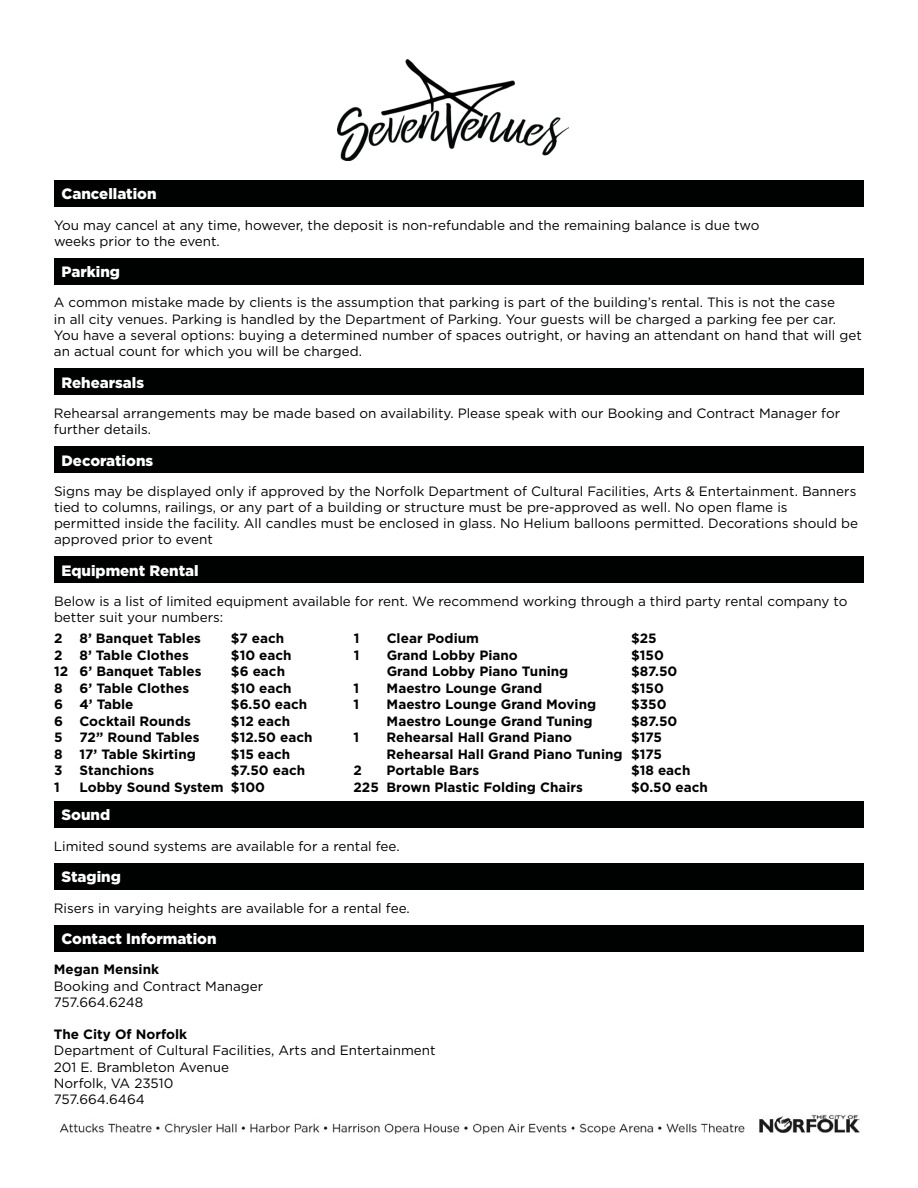
<style>
.page{position:relative;width:918px;height:1188px;background:#fff}
.page>*{position:absolute;margin:0;border:0;box-sizing:border-box;transform-origin:0 0}
.t1{font:900 15px "Gotham";color:#fff}
.t2{font:13.5px/16.2px "Gotham";color:#000}
.t3{font:700 13.5px/16.5px "Gotham";color:#000;text-align:right}
</style>
<div class="page">
<img style="left:337px;top:60px;width:231px;height:101px">
<img style="left:60px;top:1114px;width:800px;height:20px">
<div style="left:54px;top:180px;width:810px;height:27px;background:#000101"></div>
<div style="left:54px;top:446px;width:810px;height:27px;background:#000101"></div>
<div style="left:54px;top:556px;width:810px;height:28px;background:#000101"></div>
<div style="left:54px;top:801px;width:810px;height:27px;background:#000101"></div>
<div style="left:54px;top:863px;width:810px;height:27px;background:#000101"></div>
<div style="left:54px;top:925px;width:810px;height:27px;background:#000101"></div>
<div style="left:54px;top:368px;width:810px;height:27px;background:#000101"></div>
<div style="left:54px;top:258px;width:810px;height:27px;background:#000101"></div>
<p class="t1" style="left:62px;top:184px;width:97px">Cancellation</p>
<p class="t2" style="left:54px;top:216px;width:707px">You may cancel at any time, however, the deposit is non-refundable and the remaining balance is due two weeks prior to the event.</p>
<p class="t1" style="left:62px;top:262px;width:60px">Parking</p>
<p class="t2" style="left:54px;top:294px;width:810px">A common mistake made by clients is the assumption that parking is part of the building’s rental. This is not the case<br>in all city venues. Parking is handled by the Department of Parking. Your guests will be charged a parking fee per car.<br>You have a several options: buying a determined number of spaces outright, or having an attendant on hand that will get an actual count for which you will be charged.</p>
<p class="t1" style="left:62px;top:372px;width:84px">Rehearsals</p>
<p class="t2" style="left:54px;top:405px;width:788px">Rehearsal arrangements may be made based on availability. Please speak with our Booking and Contract Manager for further details.</p>
<p class="t1" style="left:62px;top:450px;width:93px">Decorations</p>
<p class="t2" style="left:54px;top:483px;width:806px">Signs may be displayed only if approved by the Norfolk Department of Cultural Facilities, Arts &amp; Entertainment. Banners tied to columns, railings, or any part of a building or structure must be pre-approved as well. No open flame is<br>permitted inside the facility. All candles must be enclosed in glass. No Helium balloons permitted. Decorations should be approved prior to event</p>
<p class="t1" style="left:62px;top:560px;width:139px">Equipment Rental</p>
<p class="t2" style="left:54px;top:593px;width:795px">Below is a list of limited equipment available for rent. We recommend working through a third party rental company to better suit your numbers:</p>
<p class="t3" style="left:54px;top:630px;width:10px">2</p>
<p class="t3" style="left:80px;top:630px;width:123px">8’ Banquet Tables</p>
<p class="t3" style="left:231px;top:630px;width:55px">$7 each</p>
<p class="t3" style="left:54px;top:647px;width:10px">2</p>
<p class="t3" style="left:80px;top:647px;width:111px">8’ Table Clothes</p>
<p class="t3" style="left:231px;top:647px;width:62px">$10 each</p>
<p class="t3" style="left:54px;top:663px;width:149px">12 6’ Banquet Tables</p>
<p class="t3" style="left:231px;top:663px;width:56px">$6 each</p>
<p class="t3" style="left:54px;top:680px;width:10px">8</p>
<p class="t3" style="left:80px;top:680px;width:111px">6’ Table Clothes</p>
<p class="t3" style="left:231px;top:680px;width:62px">$10 each</p>
<p class="t3" style="left:54px;top:696px;width:81px">6 4’ Table</p>
<p class="t3" style="left:231px;top:696px;width:78px">$6.50 each</p>
<p class="t3" style="left:54px;top:713px;width:138px">6 Cocktail Rounds</p>
<p class="t3" style="left:231px;top:713px;width:61px">$12 each</p>
<p class="t3" style="left:54px;top:729px;width:10px">5</p>
<p class="t3" style="left:80px;top:729px;width:122px">72” Round Tables</p>
<p class="t3" style="left:231px;top:729px;width:83px">$12.50 each</p>
<p class="t3" style="left:54px;top:746px;width:10px">8</p>
<p class="t3" style="left:80px;top:746px;width:118px">17’ Table Skirting</p>
<p class="t3" style="left:231px;top:746px;width:61px">$15 each</p>
<p class="t3" style="left:54px;top:762px;width:10px">3</p>
<p class="t3" style="left:80px;top:762px;width:76px">Stanchions</p>
<p class="t3" style="left:231px;top:762px;width:76px">$7.50 each</p>
<p class="t3" style="left:54px;top:779px;width:7px">1</p>
<p class="t3" style="left:80px;top:779px;width:187px">Lobby Sound System $100</p>
<p class="t3" style="left:354px;top:630px;width:7px">1</p>
<p class="t3" style="left:387px;top:630px;width:94px">Clear Podium</p>
<p class="t3" style="left:631px;top:630px;width:27px">$25</p>
<p class="t3" style="left:354px;top:647px;width:7px">1</p>
<p class="t3" style="left:387px;top:647px;width:133px">Grand Lobby Piano</p>
<p class="t3" style="left:631px;top:647px;width:34px">$150</p>
<p class="t3" style="left:387px;top:663px;width:183px">Grand Lobby Piano Tuning</p>
<p class="t3" style="left:631px;top:663px;width:48px">$87.50</p>
<p class="t3" style="left:354px;top:680px;width:7px">1</p>
<p class="t3" style="left:387px;top:680px;width:157px">Maestro Lounge Grand</p>
<p class="t3" style="left:631px;top:680px;width:34px">$150</p>
<p class="t3" style="left:354px;top:696px;width:7px">1</p>
<p class="t3" style="left:387px;top:696px;width:211px">Maestro Lounge Grand Moving</p>
<p class="t3" style="left:631px;top:696px;width:37px">$350</p>
<p class="t3" style="left:387px;top:713px;width:208px">Maestro Lounge Grand Tuning</p>
<p class="t3" style="left:631px;top:713px;width:48px">$87.50</p>
<p class="t3" style="left:354px;top:729px;width:7px">1</p>
<p class="t3" style="left:387px;top:729px;width:187px">Rehearsal Hall Grand Piano</p>
<p class="t3" style="left:387px;top:729px;width:277px">$175<br>Rehearsal Hall Grand Piano Tuning $175</p>
<p class="t3" style="left:354px;top:762px;width:10px">2</p>
<p class="t3" style="left:387px;top:762px;width:94px">Portable Bars</p>
<p class="t3" style="left:631px;top:762px;width:61px">$18 each</p>
<p class="t3" style="left:354px;top:779px;width:231px">225 Brown Plastic Folding Chairs</p>
<p class="t3" style="left:631px;top:779px;width:78px">$0.50 each</p>
<p class="t1" style="left:62px;top:805px;width:50px">Sound</p>
<p class="t2" style="left:54px;top:838px;width:347px">Limited sound systems are available for a rental fee.</p>
<p class="t1" style="left:62px;top:867px;width:61px">Staging</p>
<p class="t2" style="left:54px;top:899px;width:357px">Risers in varying heights are available for a rental fee.</p>
<p class="t1" style="left:62px;top:928px;width:157px">Contact Information</p>
<p class="t3" style="left:54px;top:961px;width:107px">Megan Mensink</p>
<p class="t2" style="left:54px;top:977px;width:211px">Booking and Contract Manager<br>757.664.6248</p>
<p class="t3" style="left:54px;top:1026px;width:135px">The City Of Norfolk</p>
<p class="t2" style="left:54px;top:1042px;width:383px">Department of Cultural Facilities, Arts and Entertainment<br>201 E. Brambleton Avenue<br>Norfolk, VA 23510<br>757.664.6464</p>
</div>
